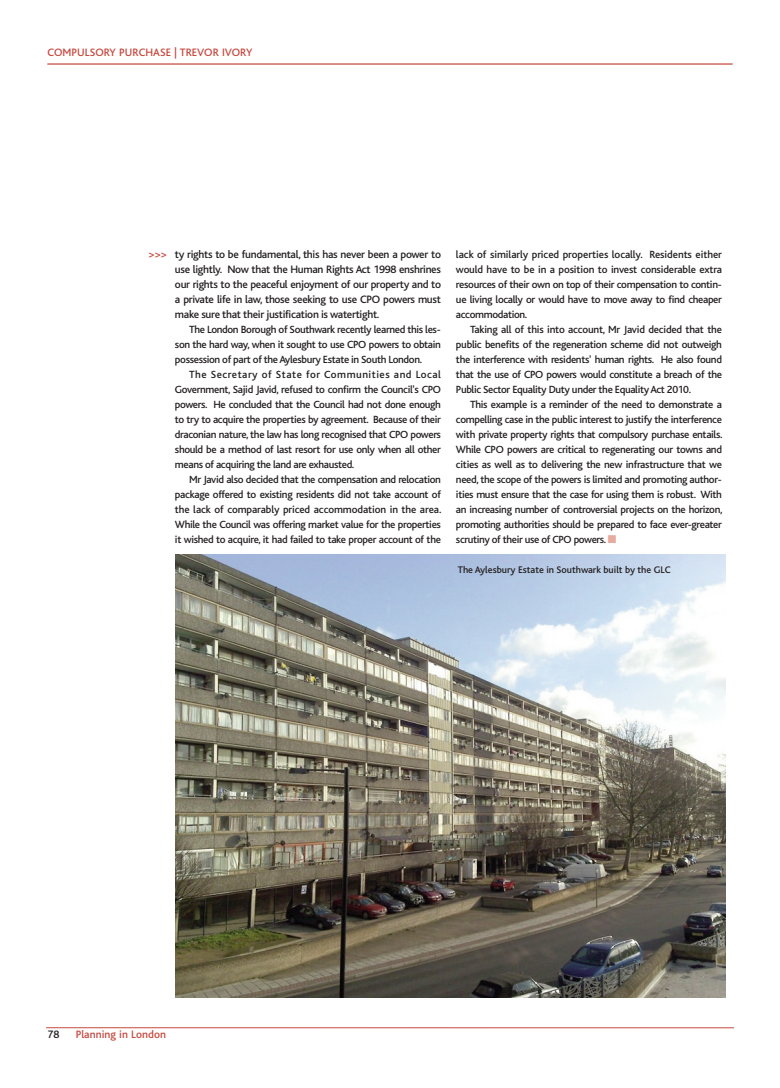
<style>
.page{position:relative;width:780px;height:1088px;background:#fff}
.page>*{position:absolute;margin:0;border:0;box-sizing:border-box;transform-origin:0 0}
.t1{font:500 11.25px/15px "Bliss";letter-spacing:-.025em;color:#231f20;text-align:justify}
.t2{font:500 11.25px "Bliss";letter-spacing:.005em;color:#c6493e}
.t3{font:500 10.88px/15px "Bliss";letter-spacing:-.03em;color:#231f20;text-align:justify}
.t4{font:500 10px "Bliss";color:#231f20}
.s1{color:#e8ac9e}
</style>
<div class="page">
<hr style="left:47px;top:63px;width:685px;height:2px;background:#c6493e">
<hr style="left:46px;top:1027px;width:687px;height:1px;background:#c6493e">
<img style="left:175px;top:555px;width:550px;height:442px">
<p class="t2" style="left:47px;top:47px;width:206px">COMPULSORY PURCHASE | TREVOR IVORY</p>
<p class="t2" style="left:148px;top:248px;width:20px">&gt;&gt;&gt;</p>
<p class="t1" style="left:175px;top:247px;width:267px">ty rights to be fundamental, this has never been a power to use lightly. Now that the Human Rights Act 1998 enshrines our rights to the peaceful enjoyment of our property and to a private life in law, those seeking to use CPO powers must make sure that their justification is watertight.</p>
<p class="t3" style="left:175px;top:322px;width:267px;text-indent:14px">The London Borough of Southwark recently learned this les&shy;son the hard way, when it sought to use CPO powers to obtain possession of part of theAylesbury Estate in South London.</p>
<p class="t3" style="left:175px;top:367px;width:267px;text-indent:14px">The Secretary of State for Communities and Local Government, Sajid Javid, refused to confirm the Council's CPO powers. He concluded that the Council had not done enough to try to acquire the properties by agreement. Because of their draconian nature, the law has long recognised that CPO powers should be a method of last resort for use only when all other means of acquiring the land are exhausted.</p>
<p class="t3" style="left:175px;top:472px;width:268px;text-indent:14px">Mr Javid also decided that the compensation and relocation package offered to existing residents did not take account of the lack of comparably priced accommodation in the area.<br>While the Council was offering market value for the properties it wished to acquire, it had failed to take proper account of the</p>
<p class="t3" style="left:456px;top:247px;width:267px">lack of similarly priced properties locally. Residents either would have to be in a position to invest considerable extra resources of their own on top of their compensation to contin&shy;ue living locally or would have to move away to find cheaper accommodation.</p>
<p class="t3" style="left:456px;top:322px;width:267px;text-indent:14px">Taking all of this into account, Mr Javid decided that the public benefits of the regeneration scheme did not outweigh the interference with residents' human rights. He also found that the use of CPO powers would constitute a breach of the Public Sector Equality Duty under the EqualityAct 2010.</p>
<p class="t3" style="left:456px;top:397px;width:268px;text-indent:14px">This example is a reminder of the need to demonstrate a compelling case in the public interest to justify the interference with private property rights that compulsory purchase entails.<br>While CPO powers are critical to regenerating our towns and cities as well as to delivering the new infrastructure that we need, the scope of the powers is limited and promoting author&shy;ities must ensure that the case for using them is robust. With an increasing number of controversial projects on the horizon, promoting authorities should be prepared to face ever-greater scrutiny of their use of CPO powers. <span class="s1">■</span></p>
<p class="t4" style="left:458px;top:564px;width:214px">The Aylesbury Estate in Southwark built by the GLC</p>
<p class="t1" style="left:47px;top:1027px;width:14px">78</p>
<p class="t2" style="left:76px;top:1028px;width:92px">Planning in London</p>
</div>
